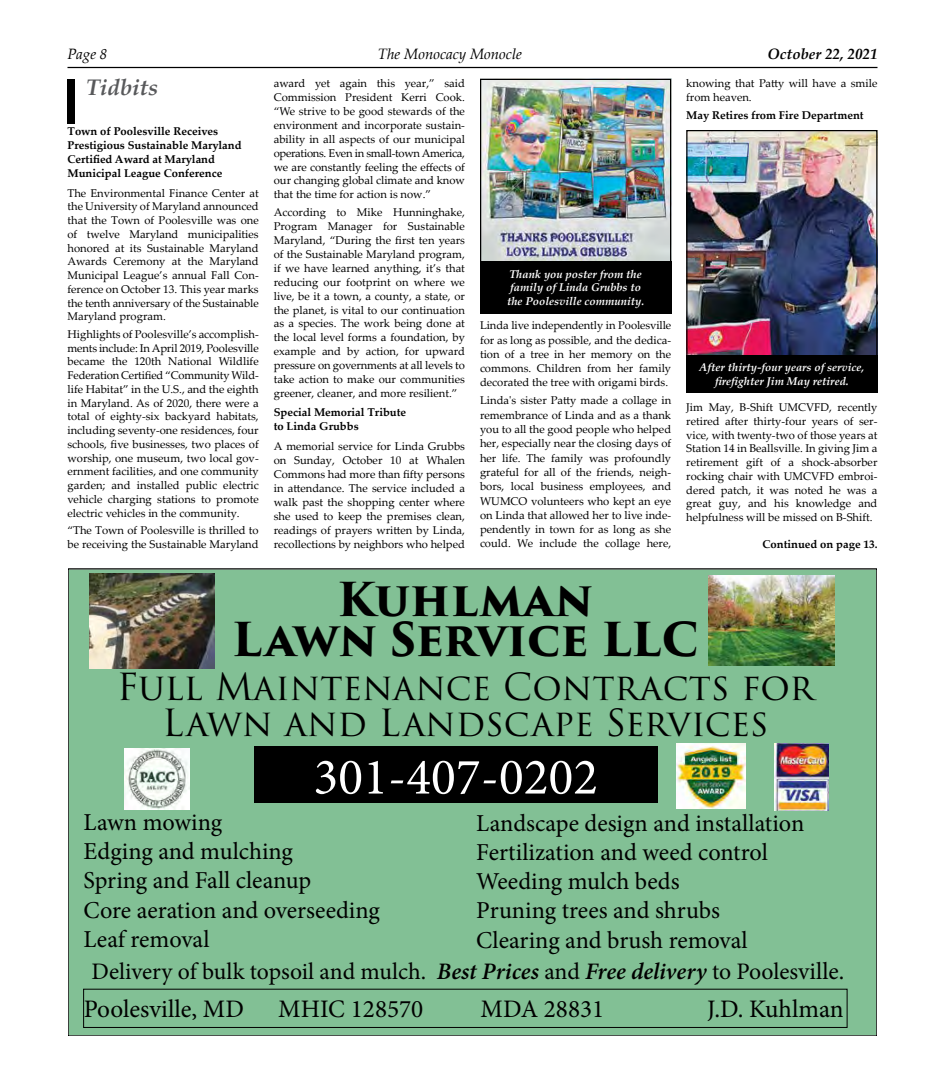
<style>
.page{position:relative;width:945px;height:1080px;background:#fff}
.page>*{position:absolute;margin:0;border:0;box-sizing:border-box;transform-origin:0 0}
.t1{font:51.62px "Minion Pro";color:#fff}
.t2{font:700 45.5px/39.8px "Trajan Pro 3";letter-spacing:-.01em;color:#000;text-align:center}
.t3{font:36.5px/36.5px "Trajan Pro 3";color:#000;text-align:center}
.t4{font:25.25px "Minion Pro";color:#000}
.t5{font:24.25px/29.1px "Minion Pro";color:#000}
.t6{font:23.75px "Minion Pro";letter-spacing:-.005em;color:#000}
.t7{font:italic 700 22.5px "Palatino Linotype";color:#58595b}
.t8{font:italic 15px "Palatino Linotype";color:#000}
.t9{font:italic 700 15px "Palatino Linotype";color:#000}
.t10{font:11.25px/13.8px "Palatino Linotype";color:#000;text-align:justify}
.t11{font:700 11.25px/13.8px "Palatino Linotype";color:#000}
.t12{font:italic 700 11.25px/13.8px "Palatino Linotype";color:#fff;text-align:center}
.s1{font-weight:600;font-style:italic}
.s2{font-size:24.25px}
</style>
<div class="page">
<hr style="left:68px;top:67px;width:810px;height:1px;background:#000">
<div style="left:68px;top:79px;width:7px;height:45px;background:#000"></div>
<div style="left:68px;top:569px;width:809px;height:467px;background:#82c095"></div>
<div style="left:254px;top:747px;width:404px;height:56px;background:#000"></div>
<div style="left:83px;top:989px;width:764px;height:39px;border:1px solid #000"></div>
<img style="left:89px;top:574px;width:126px;height:94px">
<img style="left:709px;top:576px;width:125px;height:89px">
<img style="left:775px;top:743px;width:54px;height:67px">
<img style="left:124px;top:749px;width:66px;height:60px">
<img style="left:677px;top:744px;width:69px;height:65px">
<img style="left:688px;top:132px;width:188px;height:223px">
<div style="left:686px;top:130px;width:192px;height:227px;border:1px solid #000"></div>
<div style="left:686px;top:355px;width:192px;height:37px;background:#000"></div>
<img style="left:482px;top:81px;width:187px;height:180px">
<div style="left:480px;top:79px;width:191px;height:185px;border:1px solid #000"></div>
<div style="left:480px;top:261px;width:191px;height:52px;background:#000"></div>
<h3 class="t8" style="left:68px;top:43px;width:41px">Page 8</h3>
<h3 class="t8" style="left:378px;top:43px;width:146px">The Monocacy Monocle</h3>
<h3 class="t9" style="left:767px;top:43px;width:112px">October 22, 2021</h3>
<h3 class="t7" style="left:86px;top:72px;width:74px">Tidbits</h3>
<p class="t11" style="left:68px;top:124px;width:176px">Town of Poolesville Receives<br>Prestigious Sustainable Maryland<br>Certified Award at Maryland<br>Municipal League Conference</p>
<p class="t10" style="left:68px;top:186px;width:193px">The Environmental Finance Center at the University of Maryland announced that the Town of Poolesville was one of twelve Maryland municipalities honored at its Sustainable Maryland Awards Ceremony at the Maryland Municipal League’s annual Fall Con&shy;ference on October 13. This year marks the tenth anniversary of the Sustainable Maryland program.</p>
<p class="t10" style="left:68px;top:327px;width:193px">Highlights of Poolesville’s accomplish&shy;ments include: In April 2019, Poolesville became the 120th National Wildlife Federation Certified “Community Wild&shy;life Habitat” in the U.S., and the eighth in Maryland. As of 2020, there were a total of eighty-six backyard habitats, including seventy-one residences, four schools, five businesses, two places of worship, one museum, two local gov&shy;ernment facilities, and one community garden; and installed public electric vehicle charging stations to promote electric vehicles in the community.</p>
<p class="t10" style="left:68px;top:523px;width:193px">“The Town of Poolesville is thrilled to be receiving the Sustainable Maryland</p>
<p class="t10" style="left:274px;top:76px;width:193px">award yet again this year,” said Commission President Kerri Cook. “We strive to be good stewards of the environment and incorporate sustain&shy;ability in all aspects of our municipal operations. Even in small-town America, we are constantly feeling the effects of our changing global climate and know that the time for action is now.”</p>
<p class="t10" style="left:274px;top:205px;width:193px">According to Mike Hunninghake, Program Manager for Sustainable Maryland, “During the first ten years of the Sustainable Maryland program, if we have learned anything, it’s that reducing our footprint on where we live, be it a town, a county, a state, or the planet, is vital to our continuation as a species. The work being done at the local level forms a foundation, by example and by action, for upward pressure on governments at all levels to take action to make our communities greener, cleaner, and more resilient.”</p>
<p class="t11" style="left:274px;top:405px;width:134px">Special Memorial Tribute to Linda Grubbs</p>
<p class="t10" style="left:274px;top:439px;width:193px">A memorial service for Linda Grubbs on Sunday, October 10 at Whalen Commons had more than fifty persons in attendance. The service included a walk past the shopping center where she used to keep the premises clean, readings of prayers written by Linda, recollections by neighbors who helped</p>
<p class="t10" style="left:686px;top:76px;width:193px">knowing that Patty will have a smile from heaven.</p>
<p class="t11" style="left:686px;top:108px;width:179px">May Retires from Fire Department</p>
<p class="t12" style="left:507px;top:266px;width:139px;text-align:left">Thank you poster from the family of Linda Grubbs to the Poolesville community.</p>
<p class="t10" style="left:480px;top:318px;width:193px;line-height:14.2px">Linda live independently in Poolesville for as long as possible, and the dedica&shy;tion of a tree in her memory on the commons. Children from her family decorated the tree with origami birds.</p>
<p class="t10" style="left:480px;top:393px;width:193px;line-height:14.2px">Linda's sister Patty made a collage in remembrance of Linda and as a thank you to all the good people who helped her, especially near the closing days of her life. The family was profoundly grateful for all of the friends, neigh&shy;bors, local business employees, and WUMCO volunteers who kept an eye on Linda that allowed her to live inde&shy;pendently in town for as long as she could. We include the collage here,</p>
<p class="t12" style="left:699px;top:360px;width:167px">After thirty-four years of service, firefighter Jim May retired.</p>
<p class="t10" style="left:686px;top:400px;width:193px">Jim May, B-Shift UMCVFD, recently retired after thirty-four years of ser&shy;vice, with twenty-two of those years at Station 14 in Beallsville. In giving Jim a retirement gift of a shock-absorber rocking chair with UMCVFD embroi&shy;dered patch, it was noted he was a great guy, and his knowledge and helpfulness will be missed on B-Shift.</p>
<p class="t11" style="left:763px;top:536px;width:116px">Continued on page 13.</p>
<h2 class="t2" style="left:232px;top:581px;width:468px">Kuhlman<br>Lawn Service LLC</h2>
<h3 class="t3" style="left:117px;top:670px;width:699px">Full Maintenance Contracts for<br>Lawn and Landscape Services</h3>
<h1 class="t1" style="left:314px;top:742px;width:286px">301-407-0202</h1>
<h3 class="t5" style="left:84px;top:808px;width:298px">Lawn mowing<br>Edging and mulching<br>Spring and Fall cleanup<br>Core aeration and overseeding<br>Leaf removal</h3>
<h3 class="t5" style="left:476px;top:809px;width:330px">Landscape design and installation<br>Fertilization and weed control<br>Weeding mulch beds<br>Pruning trees and shrubs<br>Clearing and brush removal</h3>
<h3 class="t6" style="left:92px;top:955px;width:754px">Delivery of bulk topsoil and mulch. <span class="s1">Best Prices</span> and <span class="s1">Free delivery</span> to Pooles<span class="s2">ville.</span></h3>
<h3 class="t4" style="left:84px;top:993px;width:162px">Poolesville, MD</h3>
<h3 class="t4" style="left:278px;top:993px;width:147px">MHIC 128570</h3>
<h3 class="t4" style="left:481px;top:993px;width:125px">MDA 28831</h3>
<h3 class="t4" style="left:707px;top:993px;width:138px">J.D. Kuhlman</h3>
</div>
